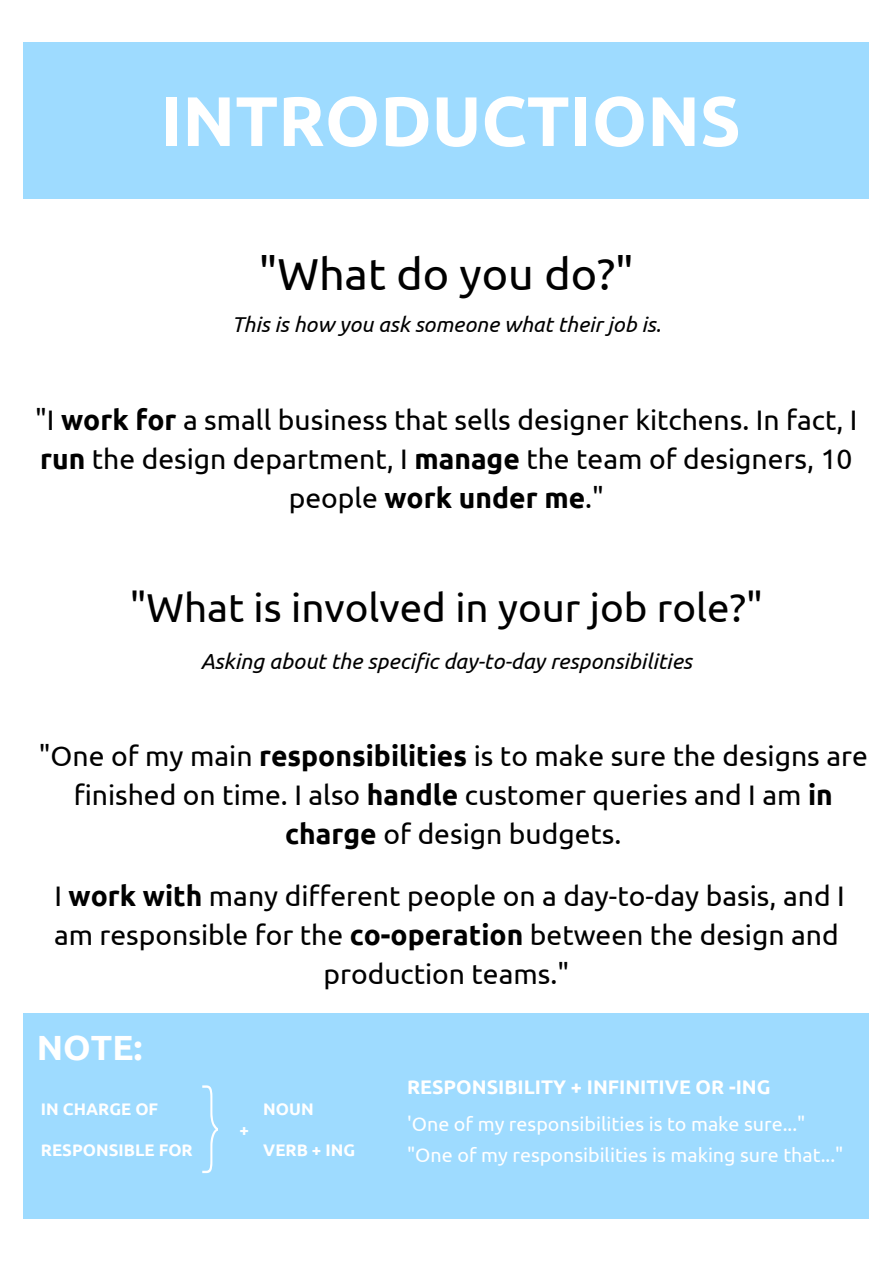
<style>
.page{position:relative;width:893px;height:1264px;background:#fff}
.page>*{position:absolute;margin:0;border:0;box-sizing:border-box;transform-origin:0 0}
.t1{font:700 70.05px "Ubuntu";color:#fff}
.t2{font:44.85px "Ubuntu";color:#000}
.t3{font:40.35px "Ubuntu";color:#000}
.t4{font:700 34.95px "Ubuntu";color:#fff}
.t5{font:28.2px/39px "Ubuntu";color:#000;text-align:center}
.t6{font:italic 21.75px "Ubuntu";color:#000}
.t7{font:italic 21.45px "Ubuntu";color:#000}
.t8{font:19.65px/30.6px "Ubuntu";color:#fff}
.t9{font:700 19.65px "Ubuntu";color:#fff}
.t10{font:700 16.8px "Ubuntu";color:#fff}
.s1{font-weight:700}
</style>
<div class="page">
<div style="left:23px;top:42px;width:845px;height:156px;background:#9edbff"></div>
<div style="left:23px;top:1013px;width:845px;height:205px;background:#9edbff"></div>
<svg style="left:202px;top:1085px;width:16px;height:88px"></svg>
<h1 class="t1" style="left:160px;top:81px;width:582px">INTRODUCTIONS</h1>
<h2 class="t2" style="left:259px;top:248px;width:377px">"What do you do?"</h2>
<p class="t7" style="left:232px;top:312px;width:430px">This is how you ask someone what their job is.</p>
<p class="t5" style="left:35px;top:399px;width:823px">"I <span class="s1">work for</span> a small business that sells designer kitchens. In fact, I <span class="s1">run</span> the design department, I <span class="s1">manage</span> the team of designers, 10 people <span class="s1">work under me</span>."</p>
<h3 class="t3" style="left:130px;top:584px;width:634px">"What is involved in your job role?"</h3>
<p class="t6" style="left:201px;top:648px;width:492px">Asking about the specific day-to-day responsibilities</p>
<p class="t5" style="left:39px;top:735px;width:830px">"One of my main <span class="s1">responsibilities</span> is to make sure the designs are finished on time. I also <span class="s1">handle</span> customer queries and I am <span class="s1">in charge</span> of design budgets.</p>
<p class="t5" style="left:54px;top:876px;width:792px">I <span class="s1">work with</span> many different people on a day-to-day basis, and I am responsible for the <span class="s1">co-operation</span> between the design and production teams."</p>
<p class="t4" style="left:37px;top:1027px;width:107px">NOTE:</p>
<p class="t10" style="left:41px;top:1099px;width:119px">IN CHARGE OF</p>
<p class="t10" style="left:41px;top:1140px;width:153px">RESPONSIBLE FOR</p>
<p class="t10" style="left:239px;top:1119px;width:11px">+</p>
<p class="t10" style="left:263px;top:1099px;width:52px">NOUN</p>
<p class="t10" style="left:263px;top:1140px;width:93px">VERB + ING</p>
<p class="t9" style="left:407px;top:1076px;width:365px">RESPONSIBILITY + INFINITIVE OR -ING</p>
<p class="t8" style="left:407px;top:1108px;width:438px">'One of my responsibilities is to make sure..." "One of my responsibilities is making sure that..."</p>
</div>
